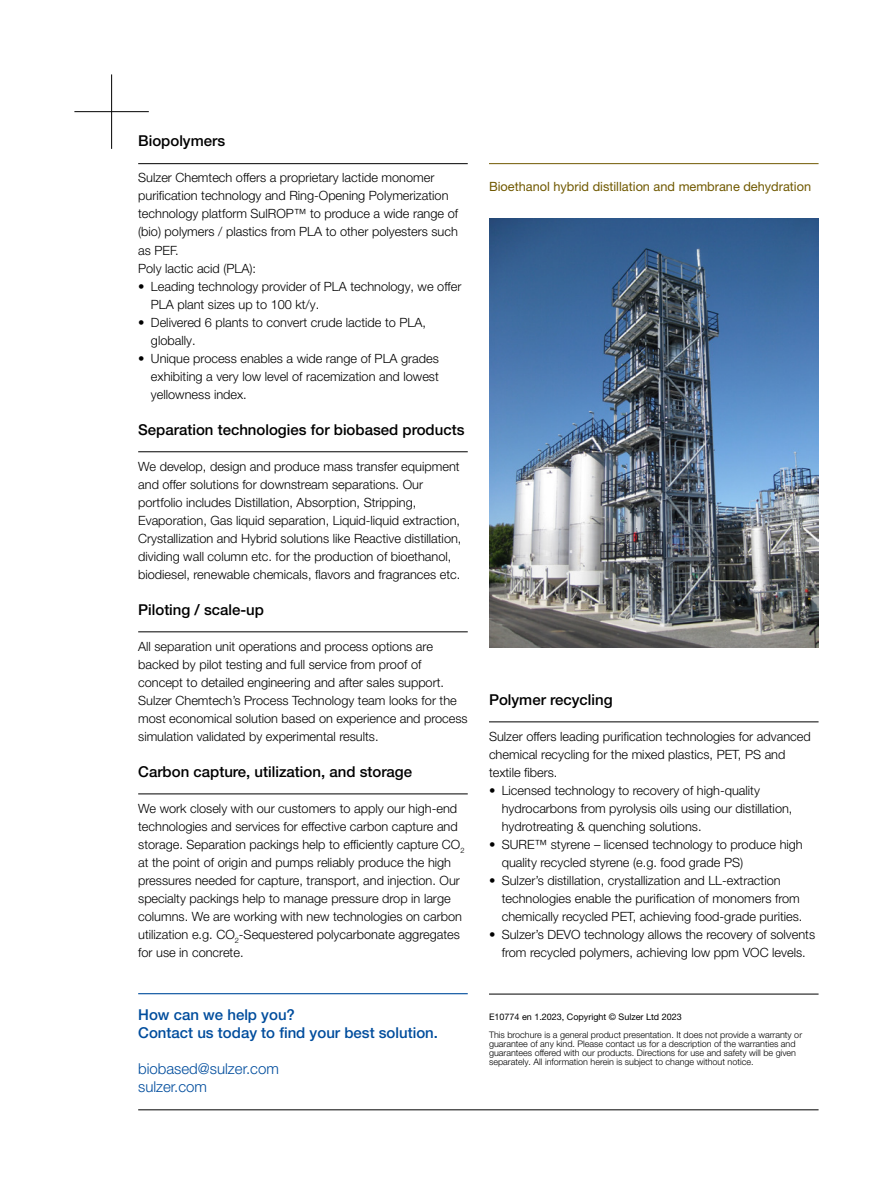
<style>
.page{position:relative;width:893px;height:1191px;background:#fff}
.page>*{position:absolute;margin:0;border:0;box-sizing:border-box;transform-origin:0 0}
.Subtitle{font:500 15px "Helvetica Neue LT Pro";color:#000}
.How_can_we_help_you{font:500 15px/18px "Helvetica Neue LT Pro";color:#004d9d}
.www{font:300 15px "Helvetica Neue LT Pro";color:#004d9d}
.Body_text{font:300 12.75px/18px "Helvetica Neue LT Pro";color:#000}
.t1{font:12.75px "Helvetica Neue LT Pro";color:#705901}
.Disclaimer{font:300 9px/9px "Helvetica Neue LT Pro";color:#000}
.Disclaimer_title{font:9px "Helvetica Neue LT Pro";color:#000}
</style>
<div class="page">
<hr style="left:138px;top:1109px;width:681px;height:1px;background:#000">
<hr style="left:74px;top:111px;width:75px;height:1px;background:#000">
<hr style="left:111px;top:74px;width:1px;height:75px;background:#000">
<hr style="left:138px;top:163px;width:330px;height:1px;background:#000">
<hr style="left:138px;top:451px;width:330px;height:1px;background:#000">
<hr style="left:138px;top:631px;width:330px;height:1px;background:#000">
<hr style="left:138px;top:793px;width:330px;height:1px;background:#000">
<hr style="left:138px;top:993px;width:330px;height:1px;background:#004d9d">
<hr style="left:489px;top:993px;width:330px;height:1px;background:#000">
<img style="left:489px;top:218px;width:330px;height:430px">
<hr style="left:489px;top:163px;width:330px;height:1px;background:#705901">
<hr style="left:489px;top:721px;width:330px;height:1px;background:#000">
<p class="Subtitle" style="left:138px;top:132px;width:88px">Biopolymers</p>
<p class="Body_text" style="left:138px;top:169px;width:321px">Sulzer Chemtech offers a proprietary lactide monomer purification technology and Ring-Opening Polymerization technology platform SulROP™ to produce a wide range of (bio) polymers / plastics from PLA to other polyesters such as PEF.<br>Poly lactic acid (PLA):</p>
<p class="Body_text" style="left:151px;top:277px;width:312px;text-indent:-13px">• Leading technology provider of PLA technology, we offer<br>PLA plant sizes up to 100 kt/y.</p>
<p class="Body_text" style="left:151px;top:313px;width:276px;text-indent:-13px">• Delivered 6 plants to convert crude lactide to PLA, globally.</p>
<p class="Body_text" style="left:151px;top:349px;width:289px;text-align:justify;text-indent:-13px">• Unique process enables a wide range of PLA grades exhibiting a very low level of racemization and lowest yellowness index.</p>
<p class="Subtitle" style="left:138px;top:420px;width:328px">Separation technologies for biobased products</p>
<p class="Body_text" style="left:138px;top:457px;width:325px">We develop, design and produce mass transfer equipment and offer solutions for downstream separations. Our portfolio includes Distillation, Absorption, Stripping, Evaporation, Gas liquid separation, Liquid-liquid extraction, Crystallization and Hybrid solutions like Reactive distillation, dividing wall column etc. for the production of bioethanol, biodiesel, renewable chemicals, flavors and fragrances etc.</p>
<p class="Subtitle" style="left:138px;top:600px;width:127px">Piloting / scale-up</p>
<p class="Body_text" style="left:138px;top:637px;width:331px">All separation unit operations and process options are backed by pilot testing and full service from proof of concept to detailed engineering and after sales support.<br>Sulzer Chemtech’s Process Technology team looks for the most economical solution based on experience and process simulation validated by experimental results.</p>
<p class="Subtitle" style="left:138px;top:762px;width:275px">Carbon capture, utilization, and storage</p>
<p class="Body_text" style="left:138px;top:799px;width:328px">We work closely with our customers to apply our high-end technologies and services for effective carbon capture and storage. Separation packings help to efficiently capture CO<sub>2 </sub>at the point of origin and pumps reliably produce the high pressures needed for capture, transport, and injection. Our specialty packings help to manage pressure drop in large columns. We are working with new technologies on carbon utilization e.g. CO<sub>2</sub>-Sequestered polycarbonate aggregates for use in concrete.</p>
<p class="How_can_we_help_you" style="left:138px;top:1005px;width:301px">How can we help you?<br>Contact us today to find your best solution.</p>
<p class="www" style="left:138px;top:1059px;width:142px">biobased@sulzer.com</p>
<p class="www" style="left:138px;top:1077px;width:70px">sulzer.com</p>
<p class="t1" style="left:489px;top:179px;width:324px">Bioethanol hybrid distillation and membrane dehydration</p>
<p class="Subtitle" style="left:489px;top:690px;width:125px">Polymer recycling</p>
<p class="Body_text" style="left:489px;top:727px;width:323px">Sulzer offers leading purification technologies for advanced chemical recycling for the mixed plastics, PET, PS and textile fibers.</p>
<p class="Body_text" style="left:502px;top:781px;width:292px;text-indent:-13px">• Licensed technology to recovery of high-quality hydrocarbons from pyrolysis oils using our distillation, hydrotreating &amp; quenching solutions.</p>
<p class="Body_text" style="left:502px;top:835px;width:303px;text-indent:-13px">• SURE™ styrene – licensed technology to produce high quality recycled styrene (e.g. food grade PS)</p>
<p class="Body_text" style="left:502px;top:871px;width:302px;text-indent:-13px">• Sulzer’s distillation, crystallization and LL-extraction technologies enable the purification of monomers from chemically recycled PET, achieving food-grade purities.</p>
<p class="Body_text" style="left:489px;top:925px;width:328px;text-align:center">• Sulzer’s DEVO technology allows the recovery of solvents from recycled polymers, achieving low ppm VOC levels.</p>
<p class="Disclaimer_title" style="left:489px;top:1011px;width:194px">E10774 en 1.2023, Copyright © Sulzer Ltd 2023</p>
<p class="Disclaimer" style="left:489px;top:1030px;width:315px">This brochure is a general product presentation. It does not provide a warranty or guarantee of any kind. Please contact us for a description of the warranties and guarantees offered with our products. Directions for use and safety will be given separately. All information herein is subject to change without notice.</p>
</div>
